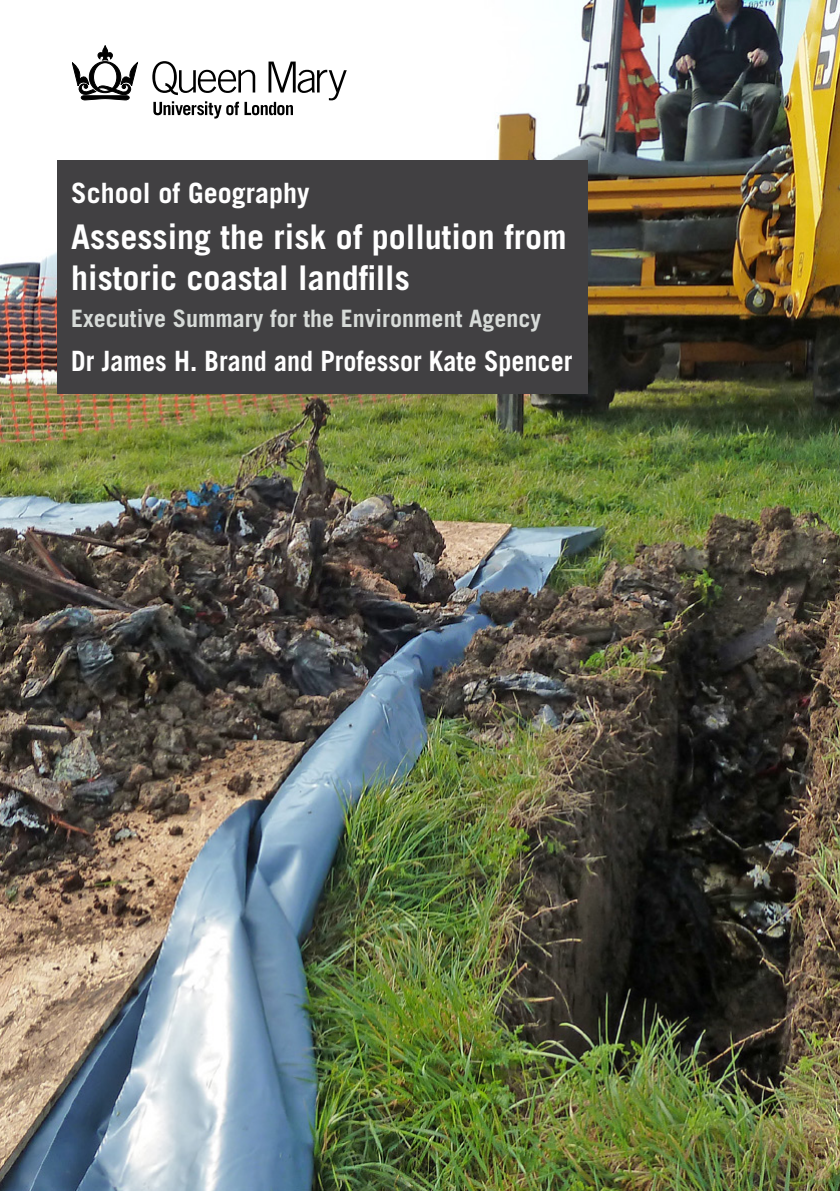
<style>
.page{position:relative;width:840px;height:1191px;background:#fff}
.page>*{position:absolute;margin:0;border:0;box-sizing:border-box;transform-origin:0 0}
.t1{font:700 34px/40.8px "Trade Gothic";color:#fff}
.t2{font:700 28px "Trade Gothic";color:#fff;scale:.93 1}
.t3{font:700 28px "Trade Gothic";color:#fff}
.t4{font:700 24px "Trade Gothic";color:#d7dbd8}
</style>
<div class="page">
<img style="left:0;top:1px;width:839px;height:1190px">
<div style="left:57px;top:160px;width:530px;height:233px;background:#414042"></div>
<svg style="left:152px;top:61px;width:194px;height:58px"></svg>
<svg style="left:72px;top:45px;width:66px;height:55px"></svg>
<p class="t3" style="left:71px;top:176px;width:240px">School of Geography</p>
<p class="t1" style="left:71px;top:216px;width:496px">Assessing the risk of pollution from historic coastal landfills</p>
<p class="t4" style="left:71px;top:304px;width:471px">Executive Summary for the Environment Agency</p>
<p class="t2" style="left:71px;top:343px;width:540px">Dr James H. Brand and Professor Kate Spencer</p>
</div>
